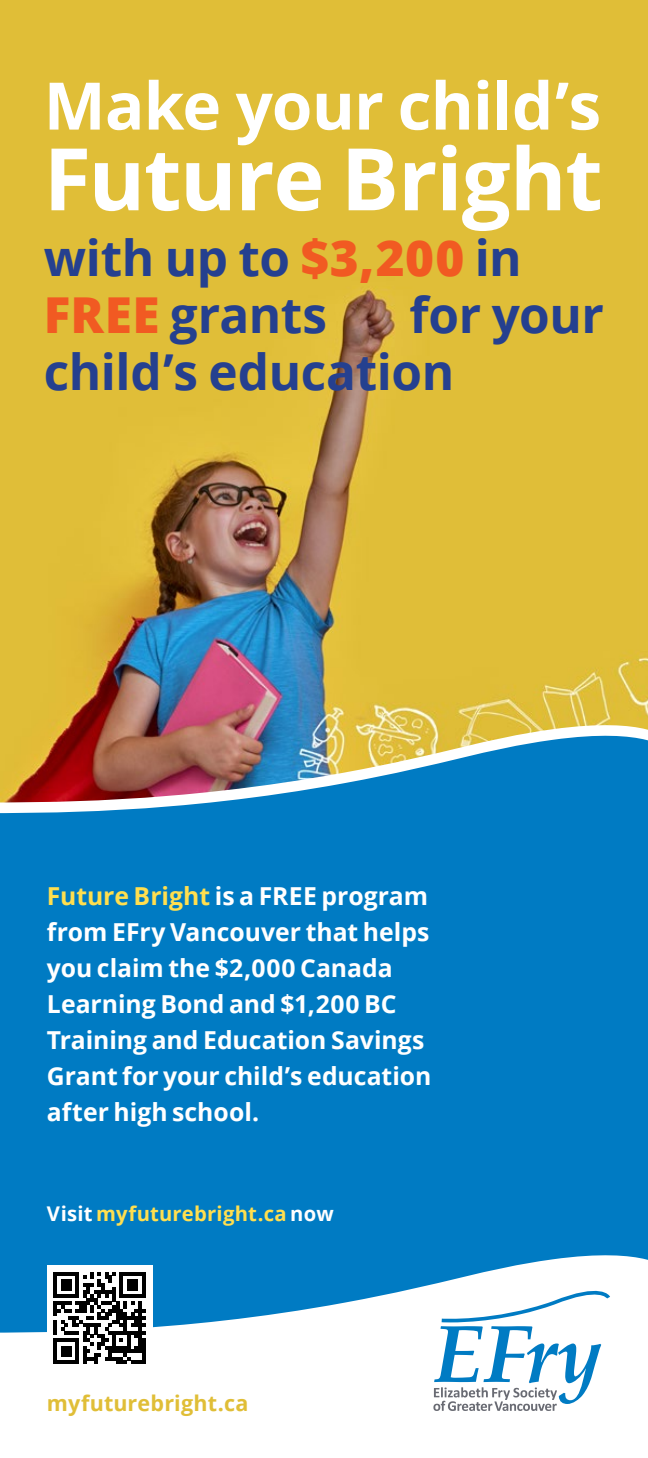
<style>
.page{position:relative;width:648px;height:1458px;background:#fff}
.page>*{position:absolute;margin:0;border:0;box-sizing:border-box;transform-origin:0 0}
.t1{font:700 86.4px "Open Sans";letter-spacing:-.015em;color:#fff}
.t2{font:700 65.7px "Open Sans";letter-spacing:-.015em;color:#fff}
.t3{font:700 49.5px/56.9px "Open Sans";letter-spacing:-.01em;color:#25408f}
.t4{font:700 24.75px/36px "Open Sans";color:#fff}
.t5{font:700 21.6px "Open Sans";letter-spacing:.01em;color:#e0be37}
.t6{font:700 20.25px "Open Sans";letter-spacing:.01em;color:#ffdf4f}
.s1{font-weight:800;color:#f15a22}
.s2{color:#ffdf4f}
.s3{color:#fff}
</style>
<div class="page">
<div style="left:0;top:0;width:648px;height:811px;background:#e0be37"></div>
<img style="left:68px;top:288px;width:580px;height:437px">
<img style="left:58px;top:725px;width:590px;height:11px">
<svg style="left:0;top:736px;width:648px;height:119px;background:#4381a6"></svg>
<div style="left:0;top:855px;width:648px;height:491px;background:#007bc3"></div>
<svg style="left:0;top:1255px;width:648px;height:91px"></svg>
<svg style="left:433px;top:1291px;width:177px;height:120px"></svg>
<div style="left:47px;top:1266px;width:105px;height:105px;background:#fff"></div>
<svg style="left:53px;top:1272px;width:92px;height:92px"></svg>
<h2 class="t2" style="left:44px;top:59px;width:559px">Make your child’s</h2>
<h1 class="t1" style="left:44px;top:118px;width:561px">Future Bright</h1>
<h3 class="t3" style="left:44px;top:229px;width:480px">with up to <span class="s1">$3,200</span> in<br><span class="s1">FREE</span> grants</h3>
<h3 class="t3" style="left:44px;top:286px;width:562px;text-indent:366px">for your child’s education</h3>
<p class="t4" style="left:47px;top:877px;width:386px"><span class="s2">Future Bright</span> is a FREE program from EFry Vancouver that helps you claim the $2,000 Canada<br>Learning Bond and $1,200 BC<br>Training and Education Savings<br>Grant for your child’s education after high school.</p>
<p class="t6" style="left:47px;top:1200px;width:288px"><span class="s3">Visit</span> myfuturebright.ca <span class="s3">now</span></p>
<p class="t5" style="left:47px;top:1388px;width:203px">myfuturebright.ca</p>
</div>
